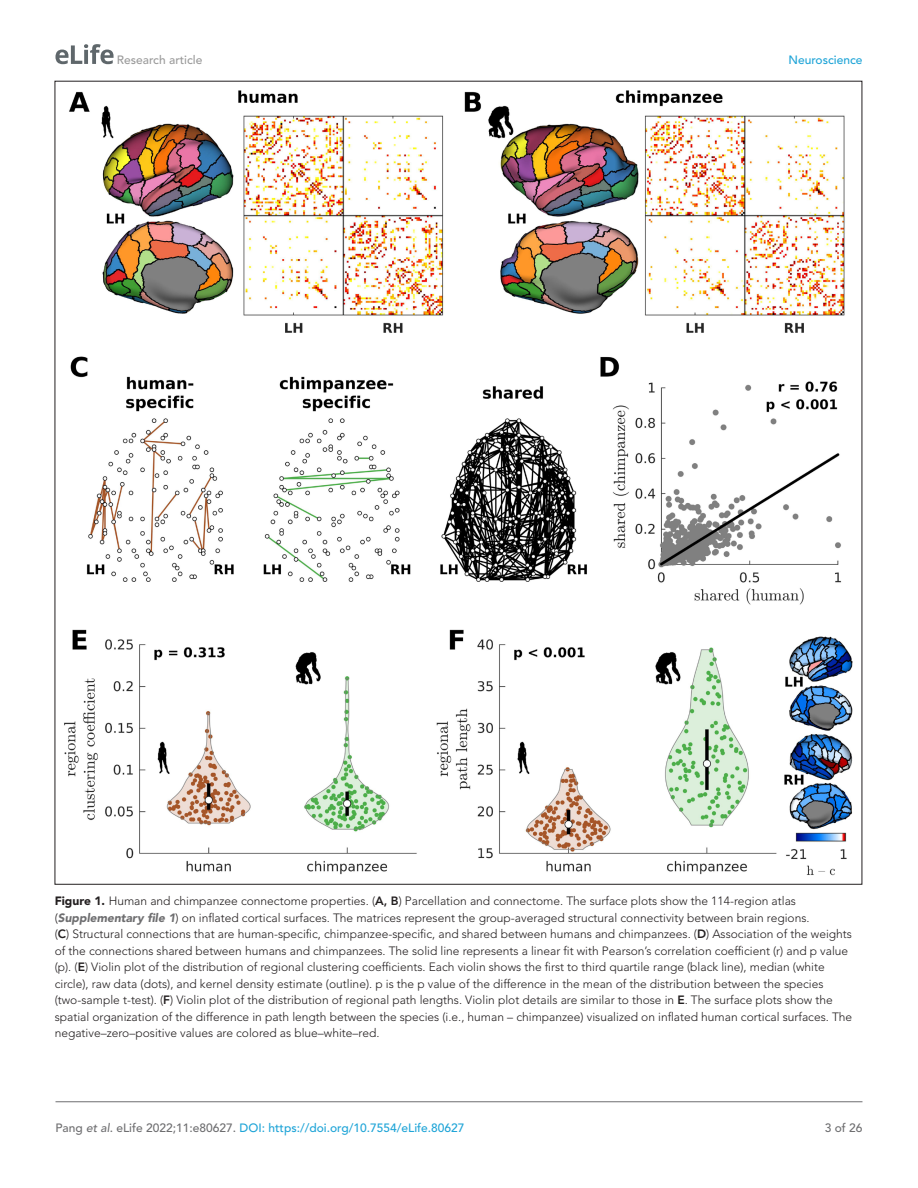
<style>
.page{position:relative;width:918px;height:1188px;background:#fff}
.page>*{position:absolute;margin:0;border:0;box-sizing:border-box;transform-origin:0 0}
.t1{font:300 12px/16.5px "Avenir LT Std";color:#231f20}
.t2{font:500 12px "Avenir LT Std";color:#1ea4d7}
.t3{font:500 12px "Avenir LT Std";color:#9a9a9a}
.t4{font:500 12px "Avenir LT Std";color:#6e6e70}
.s1{font-weight:900}
.s2{font-weight:800}
.s3{font-weight:900;font-style:italic;color:#6e6e70}
.s4{color:#6e6e70}
.s5{font-style:italic;color:#6e6e70}
</style>
<div class="page">
<svg style="left:55px;top:44px;width:59px;height:20px"></svg>
<hr style="left:56px;top:1101px;width:806px;height:1px;background:#6e6e70">
<img style="left:64px;top:90px;width:789px;height:785px">
<p class="t3" style="left:117px;top:53px;width:87px">Research article</p>
<p class="t2" style="left:788px;top:53px;width:76px">Neuroscience</p>
<p class="t1" style="left:55px;top:893px;width:799px"><span class="s1">Figure 1.</span> Human and chimpanzee connectome properties. (<span class="s2">A, B</span>) Parcellation and connectome. The surface plots show the 114-region atlas (<span class="s3">Supplementary file 1</span>) on inflated cortical surfaces. The matrices represent the group-averaged structural connectivity between brain regions.<br>(<span class="s2">C</span>) Structural connections that are human-specific, chimpanzee-specific, and shared between humans and chimpanzees. (<span class="s2">D</span>) Association of the weights of the connections shared between humans and chimpanzees. The solid line represents a linear fit with Pearson’s correlation coefficient (r) and p value (p). (<span class="s2">E</span>) Violin plot of the distribution of regional clustering coefficients. Each violin shows the first to third quartile range (black line), median (white circle), raw data (dots), and kernel density estimate (outline). p is the p value of the difference in the mean of the distribution between the species (two-sample t-test). (<span class="s2">F</span>) Violin plot of the distribution of regional path lengths. Violin plot details are similar to those in <span class="s2">E</span>. The surface plots show the spatial organization of the difference in path length between the species (i.e., human – chimpanzee) visualized on inflated human cortical surfaces. The negative–zero–positive values are colored as blue–white–red.</p>
<p class="t2" style="left:56px;top:1121px;width:411px"><span class="s4">Pang</span> <span class="s5">et al</span><span class="s4">. eLife 2022;11:e80627.</span> DOI: https://doi.org/10.7554/eLife.80627</p>
<p class="t4" style="left:825px;top:1121px;width:39px">3 of 26</p>
</div>
